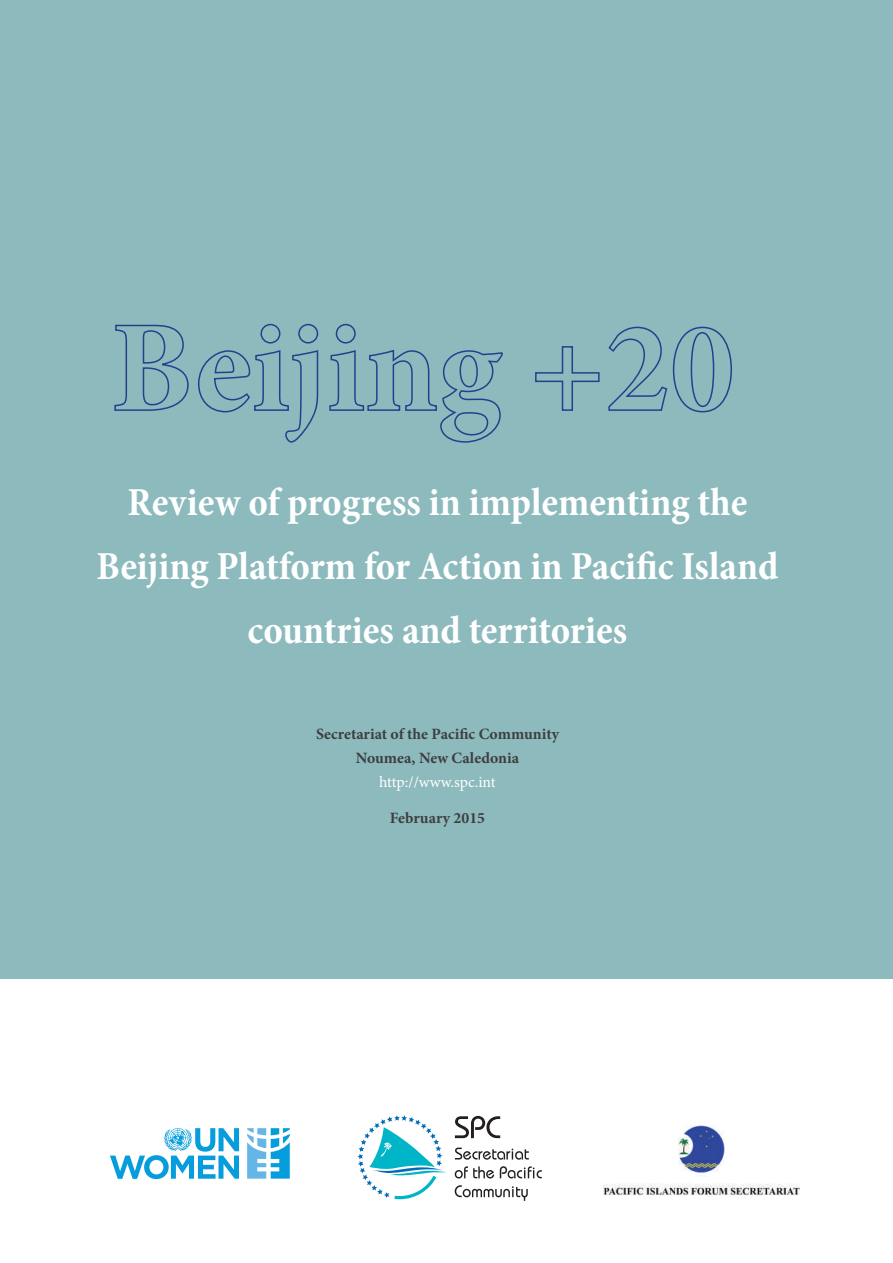
<style>
.page{position:relative;width:893px;height:1263px;background:#fff}
.page>*{position:absolute;margin:0;border:0;box-sizing:border-box;transform-origin:0 0}
.t1{font:700 condensed 40.05px/64.2px "Minion Pro";letter-spacing:-.005em;color:#fff;text-align:center}
.t2{font:700 15.75px/24px "Minion Pro";color:#3e3e3f;text-align:center}
.t3{font:15.75px "Minion Pro";letter-spacing:-.005em;color:#fff}
</style>
<div class="page">
<div style="left:0;top:0;width:893px;height:978px;background:#8dbabd"></div>
<svg style="left:114px;top:324px;width:75px;height:87px"></svg>
<svg style="left:198px;top:323px;width:121px;height:120px"></svg>
<svg style="left:329px;top:323px;width:174px;height:120px"></svg>
<svg style="left:535px;top:346px;width:65px;height:65px"></svg>
<svg style="left:608px;top:326px;width:124px;height:87px"></svg>
<svg style="left:455px;top:1116px;width:45px;height:22px"></svg>
<svg style="left:455px;top:1147px;width:74px;height:13px"></svg>
<svg style="left:455px;top:1166px;width:39px;height:12px"></svg>
<svg style="left:500px;top:1166px;width:42px;height:12px"></svg>
<svg style="left:455px;top:1185px;width:73px;height:16px"></svg>
<svg style="left:357px;top:1115px;width:89px;height:85px"></svg>
<img style="left:602px;top:1125px;width:198px;height:71px">
<svg style="left:110px;top:1128px;width:129px;height:51px"></svg>
<svg style="left:247px;top:1128px;width:43px;height:50px"></svg>
<p class="t1" style="left:96px;top:470px;width:684px">Review of progress in implementing the<br>Beijing Platform for Action in Pacific Island countries and territories</p>
<p class="t2" style="left:316px;top:722px;width:244px">Secretariat of the Pacific Community<br>Noumea, New Caledonia</p>
<p class="t3" style="left:379px;top:772px;width:118px">http://www.spc.int</p>
<p class="t2" style="left:390px;top:806px;width:97px">February 2015</p>
</div>
